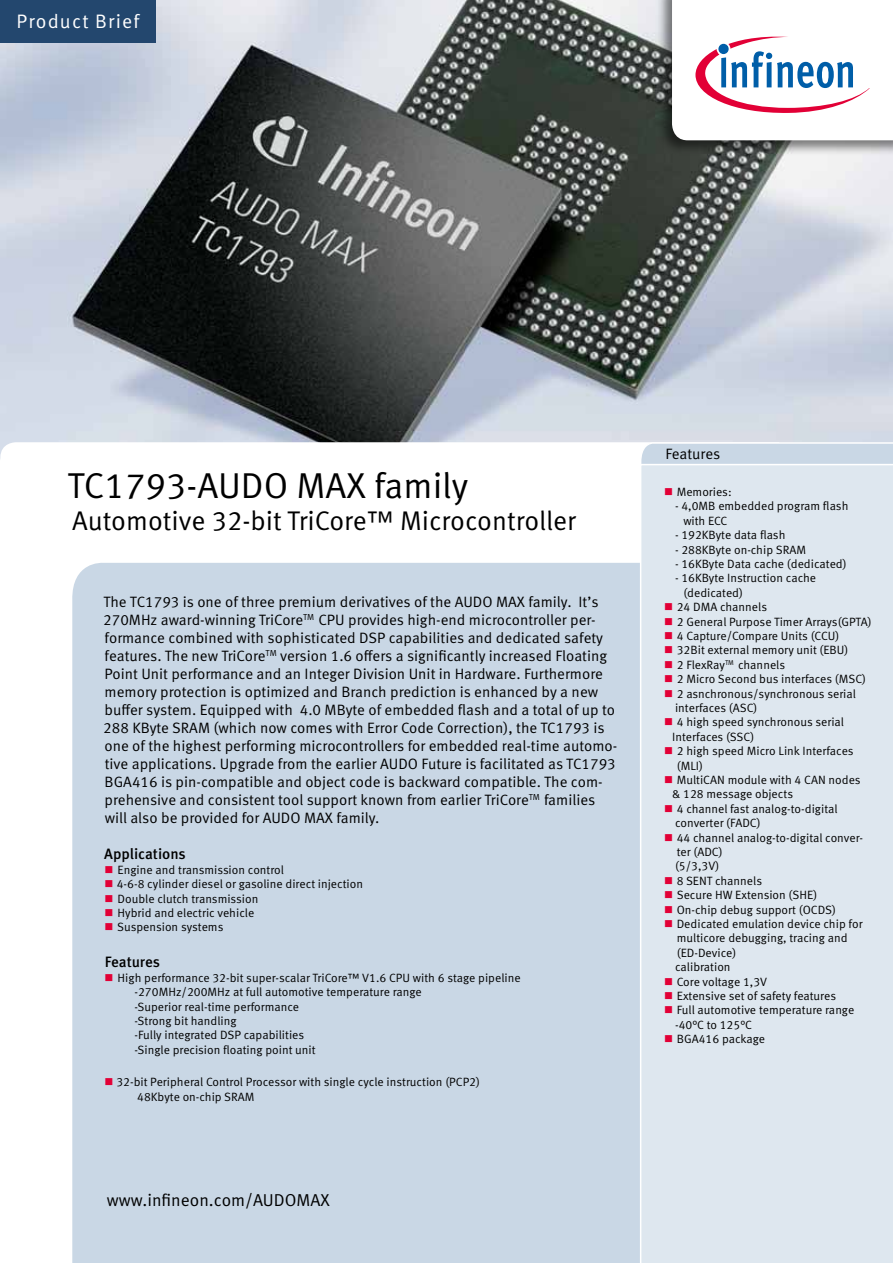
<style>
.page{position:relative;width:893px;height:1263px;background:#fff}
.page>*{position:absolute;margin:0;border:0;box-sizing:border-box;transform-origin:0 0}
.t1{font:36px "Infineon Meta";color:#000}
.t2{font:27px "Infineon Meta";color:#000}
.t3{font:19.5px "Infineon Meta";letter-spacing:.06em;color:#fff}
.t4{font:17.25px "Infineon Meta";color:#000}
.t5{font:15px/18px "Infineon Meta";color:#000}
.t6{font:500 15px "Infineon Meta";color:#000}
.t7{font:12px/14.4px "Infineon Meta";color:#000}
</style>
<div class="page">
<img style="left:0;top:0;width:893px;height:442px">
<div style="left:72px;top:562px;width:568px;height:701px;background:#c9d7e5"></div>
<svg style="left:639px;top:441px;width:254px;height:23px;background:#cedae7"></svg>
<div style="left:641px;top:465px;width:252px;height:798px;background:#dee7ef"></div>
<div style="left:656px;top:0;width:237px;height:155px;background:#000;opacity:.5"></div>
<svg style="left:672px;top:0;width:221px;height:140px"></svg>
<div style="left:0;top:0;width:155px;height:43px;background:#23476e"></div>
<svg style="left:106px;top:866px;width:6px;height:7px"></svg>
<svg style="left:106px;top:880px;width:6px;height:7px"></svg>
<svg style="left:106px;top:895px;width:6px;height:7px"></svg>
<svg style="left:106px;top:909px;width:6px;height:7px"></svg>
<svg style="left:106px;top:923px;width:6px;height:7px"></svg>
<svg style="left:106px;top:974px;width:6px;height:7px"></svg>
<svg style="left:106px;top:1078px;width:6px;height:7px"></svg>
<svg style="left:665px;top:488px;width:7px;height:7px"></svg>
<svg style="left:665px;top:603px;width:7px;height:7px"></svg>
<svg style="left:665px;top:618px;width:7px;height:7px"></svg>
<svg style="left:665px;top:632px;width:7px;height:7px"></svg>
<svg style="left:665px;top:646px;width:7px;height:7px"></svg>
<svg style="left:665px;top:661px;width:7px;height:7px"></svg>
<svg style="left:665px;top:675px;width:7px;height:7px"></svg>
<svg style="left:665px;top:690px;width:7px;height:7px"></svg>
<svg style="left:665px;top:718px;width:7px;height:7px"></svg>
<svg style="left:665px;top:747px;width:7px;height:7px"></svg>
<svg style="left:665px;top:776px;width:7px;height:7px"></svg>
<svg style="left:665px;top:805px;width:7px;height:7px"></svg>
<svg style="left:665px;top:834px;width:7px;height:7px"></svg>
<svg style="left:665px;top:877px;width:7px;height:7px"></svg>
<svg style="left:665px;top:891px;width:7px;height:7px"></svg>
<svg style="left:665px;top:906px;width:7px;height:7px"></svg>
<svg style="left:665px;top:920px;width:7px;height:7px"></svg>
<svg style="left:665px;top:978px;width:7px;height:7px"></svg>
<svg style="left:665px;top:992px;width:7px;height:7px"></svg>
<svg style="left:665px;top:1006px;width:7px;height:7px"></svg>
<svg style="left:665px;top:1035px;width:7px;height:7px"></svg>
<h3 class="t3" style="left:17px;top:10px;width:124px">Product Brief</h3>
<h1 class="t1" style="left:68px;top:463px;width:402px">TC1793-AUDO MAX family</h1>
<h2 class="t2" style="left:72px;top:504px;width:505px">Automotive 32-bit TriCore™ Microcontroller</h2>
<p class="t5" style="left:103px;top:593px;width:516px">The TC1793 is one of three premium derivatives of the AUDO MAX family. It’s 270MHz award-winning TriCore<sup>TM</sup> CPU provides high-end microcontroller per&shy;formance combined with sophisticated DSP capabilities and dedicated safety features. The new TriCore<sup>TM</sup> version 1.6 offers a significantly increased Floating Point Unit performance and an Integer Division Unit in Hardware. Furthermore memory protection is optimized and Branch prediction is enhanced by a new buffer system. Equipped with 4.0 MByte of embedded flash and a total of up to 288 KByte SRAM (which now comes with Error Code Correction), the TC1793 is one of the highest performing microcontrollers for embedded real-time automo&shy;tive applications. Upgrade from the earlier AUDO Future is facilitated as TC1793<br>BGA416 is pin-compatible and object code is backward compatible. The com&shy;prehensive and consistent tool support known from earlier TriCore<sup>TM</sup> families will also be provided for AUDO MAX family.</p>
<p class="t6" style="left:104px;top:845px;width:83px">Applications</p>
<p class="t7" style="left:117px;top:862px;width:248px">Engine and transmission control<br>4-6-8 cylinder diesel or gasoline direct injection<br>Double clutch transmission<br>Hybrid and electric vehicle<br>Suspension systems</p>
<p class="t6" style="left:105px;top:953px;width:57px">Features</p>
<p class="t7" style="left:135px;top:970px;width:388px;text-indent:-17px">High performance 32-bit super-scalar TriCore™ V1.6 CPU with 6 stage pipeline -270MHz/200MHz at full automotive temperature range<br>-Superior real-time performance<br>-Strong bit handling<br>-Fully integrated DSP capabilities<br>-Single precision floating point unit</p>
<p class="t7" style="left:137px;top:1075px;width:344px;text-indent:-21px">32-bit Peripheral Control Processor with single cycle instruction (PCP2)<br>48Kbyte on-chip SRAM</p>
<h3 class="t4" style="left:107px;top:1189px;width:225px">www.infineon.com/AUDOMAX</h3>
<p class="t5" style="left:665px;top:445px;width:56px">Features</p>
<p class="t7" style="left:677px;top:485px;width:56px">Memories:</p>
<p class="t7" style="left:683px;top:499px;width:167px;text-indent:-8px">- 4,0MB embedded program flash with ECC</p>
<p class="t7" style="left:675px;top:528px;width:112px">- 192KByte data flash</p>
<p class="t7" style="left:675px;top:542px;width:132px">- 288KByte on-chip SRAM</p>
<p class="t7" style="left:675px;top:557px;width:173px">- 16KByte Data cache (dedicated)</p>
<p class="t7" style="left:675px;top:571px;width:143px">- 16KByte Instruction cache</p>
<p class="t7" style="left:683px;top:585px;width:61px">(dedicated)</p>
<p class="t7" style="left:677px;top:600px;width:92px">24 DMA channels</p>
<p class="t7" style="left:677px;top:614px;width:196px">2 General Purpose Timer Arrays(GPTA)</p>
<p class="t7" style="left:677px;top:629px;width:164px">4 Capture/Compare Units (CCU)</p>
<p class="t7" style="left:677px;top:643px;width:173px">32Bit external memory unit (EBU)</p>
<p class="t7" style="left:677px;top:657px;width:110px">2 FlexRay<sup>TM</sup> channels</p>
<p class="t7" style="left:677px;top:672px;width:191px">2 Micro Second bus interfaces (MSC)</p>
<p class="t7" style="left:677px;top:686px;width:181px">2 asnchronous/synchronous serial</p>
<p class="t7" style="left:675px;top:701px;width:84px">interfaces (ASC)</p>
<p class="t7" style="left:677px;top:715px;width:169px">4 high speed synchronous serial</p>
<p class="t7" style="left:672px;top:729px;width:84px">Interfaces (SSC)</p>
<p class="t7" style="left:677px;top:744px;width:178px">2 high speed Micro Link Interfaces</p>
<p class="t7" style="left:677px;top:758px;width:28px">(MLI)</p>
<p class="t7" style="left:677px;top:773px;width:185px">MultiCAN module with 4 CAN nodes</p>
<p class="t7" style="left:672px;top:787px;width:122px">&amp; 128 message objects</p>
<p class="t7" style="left:677px;top:801px;width:162px">4 channel fast analog-to-digital</p>
<p class="t7" style="left:675px;top:816px;width:87px">converter (FADC)</p>
<p class="t7" style="left:677px;top:830px;width:188px">44 channel analog-to-digital conver-</p>
<p class="t7" style="left:677px;top:845px;width:47px">ter (ADC)</p>
<p class="t7" style="left:675px;top:859px;width:46px">(5/3,3V)</p>
<p class="t7" style="left:677px;top:873px;width:87px">8 SENT channels</p>
<p class="t7" style="left:677px;top:888px;width:142px">Secure HW Extension (SHE)</p>
<p class="t7" style="left:677px;top:902px;width:161px">On-chip debug support (OCDS)</p>
<p class="t7" style="left:677px;top:917px;width:187px">Dedicated emulation device chip for</p>
<p class="t7" style="left:677px;top:931px;width:172px">multicore debugging, tracing and</p>
<p class="t7" style="left:677px;top:945px;width:61px">(ED-Device)</p>
<p class="t7" style="left:675px;top:960px;width:57px">calibration</p>
<p class="t7" style="left:677px;top:974px;width:92px">Core voltage 1,3V</p>
<p class="t7" style="left:677px;top:989px;width:161px">Extensive set of safety features</p>
<p class="t7" style="left:677px;top:1003px;width:179px">Full automotive temperature range</p>
<p class="t7" style="left:675px;top:1017px;width:79px">-40°C to 125°C</p>
<p class="t7" style="left:677px;top:1032px;width:90px">BGA416 package</p>
</div>
